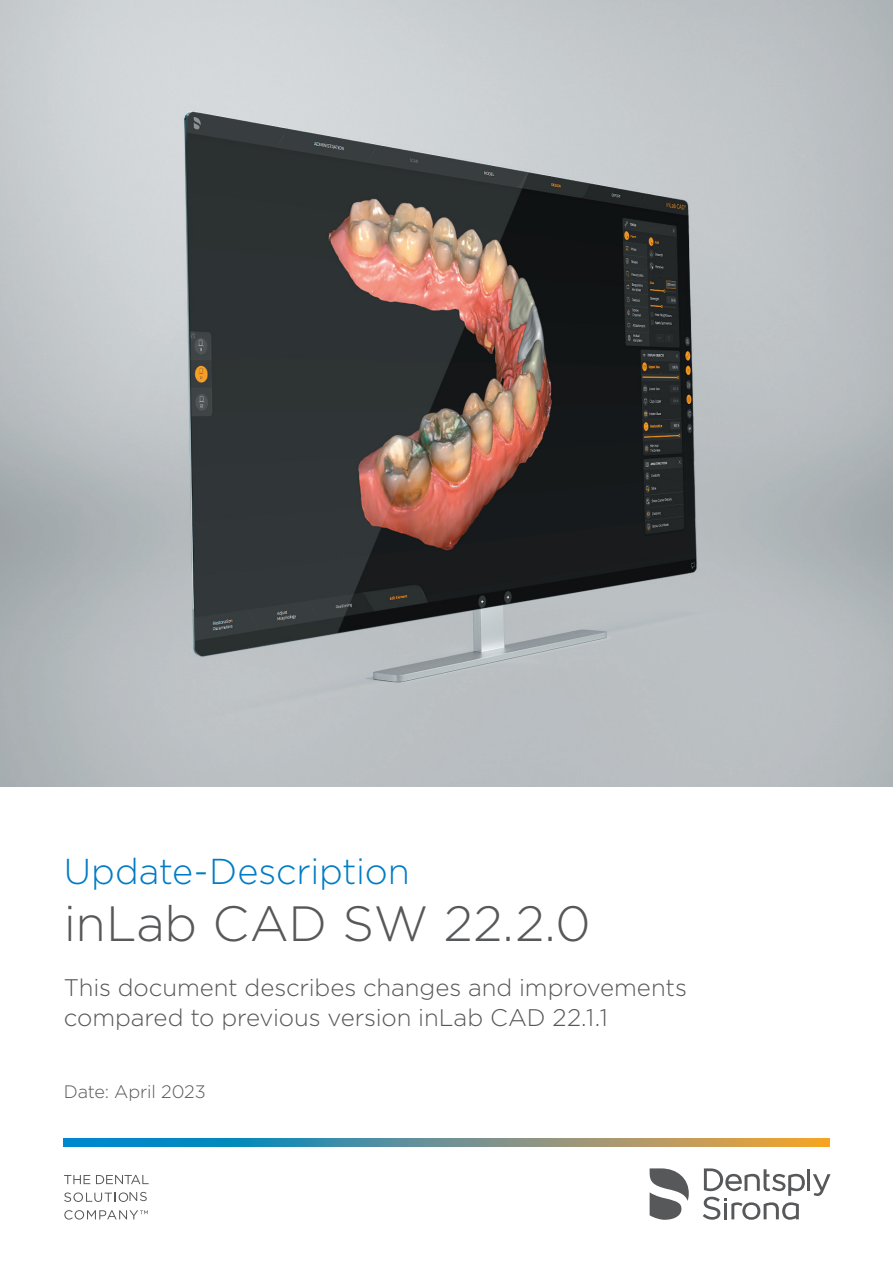
<style>
.page{position:relative;width:893px;height:1263px;background:#fff}
.page>*{position:absolute;margin:0;border:0;box-sizing:border-box;transform-origin:0 0}
.t1{font:300 49.5px "Gotham";letter-spacing:-.005em;color:#57585a}
.t2{font:300 36px "Gotham";letter-spacing:-.01em;color:#007cc4}
.t3{font:300 24px/30px "Gotham";letter-spacing:-.005em;color:#57585a}
.t4{font:300 18px "Gotham";letter-spacing:-.01em;color:#57585a}
</style>
<div class="page">
<hr style="left:807px;top:1169px;width:3px;height:22px;background:#57585a">
<svg style="left:813px;top:1174px;width:17px;height:22px"></svg>
<svg style="left:703px;top:1168px;width:102px;height:52px"></svg>
<svg style="left:650px;top:1168px;width:39px;height:52px"></svg>
<svg style="left:64px;top:1175px;width:26px;height:9px"></svg>
<svg style="left:96px;top:1175px;width:53px;height:9px"></svg>
<svg style="left:64px;top:1192px;width:83px;height:10px"></svg>
<svg style="left:64px;top:1210px;width:84px;height:9px"></svg>
<svg style="left:64px;top:1139px;width:766px;height:7px;background:#6a928d"></svg>
<img style="left:0;top:0;width:893px;height:787px">
<h2 class="t2" style="left:64px;top:848px;width:347px">Update-Description</h2>
<h1 class="t1" style="left:64px;top:892px;width:528px">inLab CAD SW 22.2.0</h1>
<p class="t3" style="left:64px;top:971px;width:625px">This document describes changes and improvements compared to previous version inLab CAD 22.1.1</p>
<p class="t4" style="left:64px;top:1080px;width:143px">Date: April 2023</p>
</div>
